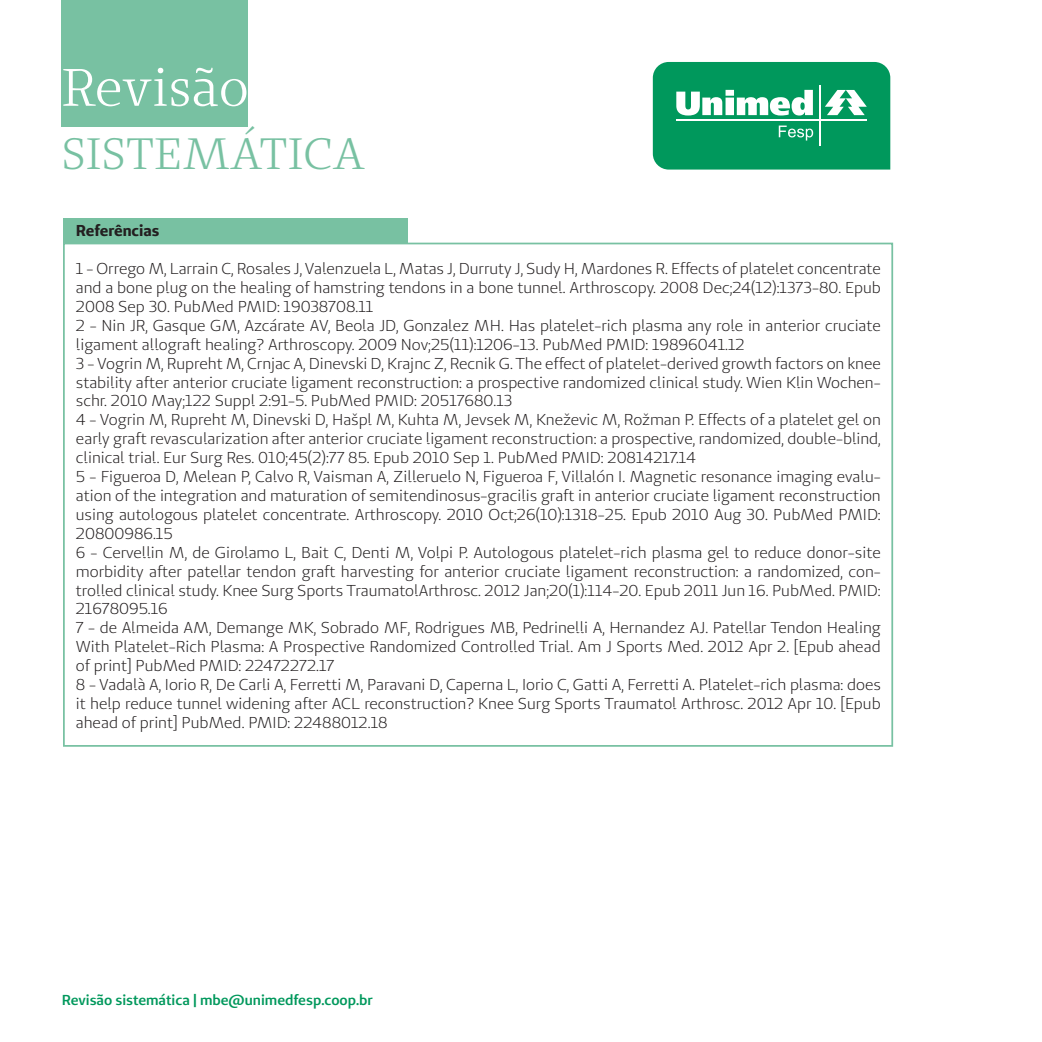
<style>
.page{position:relative;width:1042px;height:1042px;background:#fff}
.page>*{position:absolute;margin:0;border:0;box-sizing:border-box;transform-origin:0 0}
.t1{font:52.5px "Unimed Serif";color:#fff}
.t2{font:43.75px "Unimed Serif";letter-spacing:.01em;color:#78c1a2}
.Referências{font:15.75px/18.9px "Unimed Sans";color:#231f20;text-align:justify}
.Referências-2{font:700 15.75px "Unimed Sans";color:#231f20}
.t3{font:600 14.35px "Unimed Sans";color:#00985c}
</style>
<div class="page">
<div style="left:61px;top:0;width:187px;height:127px;background:#78c1a2"></div>
<svg style="left:652px;top:62px;width:239px;height:108px;background:#24a673"></svg>
<div style="left:63px;top:218px;width:344px;height:25px;background:#78c1a2"></div>
<h1 class="t1" style="left:62px;top:54px;width:189px">Revisão</h1>
<h2 class="t2" style="left:62px;top:126px;width:305px">SISTEMÁTICA</h2>
<p class="Referências-2" style="left:76px;top:220px;width:85px">Referências</p>
<p class="Referências" style="left:76px;top:259px;width:806px">1 - Orrego M, Larrain C, Rosales J, Valenzuela L, Matas J, Durruty J, Sudy H, Mardones R. Effects of platelet concentrate and a bone plug on the healing of hamstring tendons in a bone tunnel. Arthroscopy. 2008 Dec;24(12):1373-80. Epub 2008 Sep 30. PubMed PMID: 19038708.11</p>
<p class="Referências" style="left:76px;top:316px;width:806px">2 - Nin JR, Gasque GM, Azcárate AV, Beola JD, Gonzalez MH. Has platelet-rich plasma any role in anterior cruciate ligament allograft healing? Arthroscopy. 2009 Nov;25(11):1206-13. PubMed PMID: 19896041.12</p>
<p class="Referências" style="left:76px;top:353px;width:806px">3 - Vogrin M, Rupreht M, Crnjac A, Dinevski D, Krajnc Z, Recnik G. The effect of platelet-derived growth factors on knee stability after anterior cruciate ligament reconstruction: a prospective randomized clinical study. Wien Klin Wochen&shy;schr. 2010 May;122 Suppl 2:91-5. PubMed PMID: 20517680.13</p>
<p class="Referências" style="left:76px;top:410px;width:806px">4 - Vogrin M, Rupreht M, Dinevski D, Hašpl M, Kuhta M, Jevsek M, Kneževic M, Rožman P. Effects of a platelet gel on early graft revascularization after anterior cruciate ligament reconstruction: a prospective, randomized, double-blind, clinical trial. Eur Surg Res. 010;45(2):77 85. Epub 2010 Sep 1. PubMed PMID: 20814217.14</p>
<p class="Referências" style="left:76px;top:467px;width:806px">5 - Figueroa D, Melean P, Calvo R, Vaisman A, Zilleruelo N, Figueroa F, Villalón I. Magnetic resonance imaging evalu&shy;ation of the integration and maturation of semitendinosus-gracilis graft in anterior cruciate ligament reconstruction using autologous platelet concentrate. Arthroscopy. 2010 Oct;26(10):1318-25. Epub 2010 Aug 30. PubMed PMID:<br>20800986.15</p>
<p class="Referências" style="left:76px;top:542px;width:806px">6 - Cervellin M, de Girolamo L, Bait C, Denti M, Volpi P. Autologous platelet-rich plasma gel to reduce donor-site morbidity after patellar tendon graft harvesting for anterior cruciate ligament reconstruction: a randomized, con&shy;trolled clinical study. Knee Surg Sports TraumatolArthrosc. 2012 Jan;20(1):114-20. Epub 2011 Jun 16. PubMed. PMID:<br>21678095.16</p>
<p class="Referências" style="left:76px;top:618px;width:806px">7 - de Almeida AM, Demange MK, Sobrado MF, Rodrigues MB, Pedrinelli A, Hernandez AJ. Patellar Tendon Healing With Platelet-Rich Plasma: A Prospective Randomized Controlled Trial. Am J Sports Med. 2012 Apr 2. [Epub ahead of print] PubMed PMID: 22472272.17</p>
<p class="Referências" style="left:76px;top:675px;width:806px">8 - Vadalà A, Iorio R, De Carli A, Ferretti M, Paravani D, Caperna L, Iorio C, Gatti A, Ferretti A. Platelet-rich plasma: does it help reduce tunnel widening after ACL reconstruction? Knee Surg Sports Traumatol Arthrosc. 2012 Apr 10. [Epub ahead of print] PubMed. PMID: 22488012.18</p>
<p class="t3" style="left:62px;top:990px;width:313px">Revisão sistemática | mbe@unimedfesp.coop.br</p>
</div>
